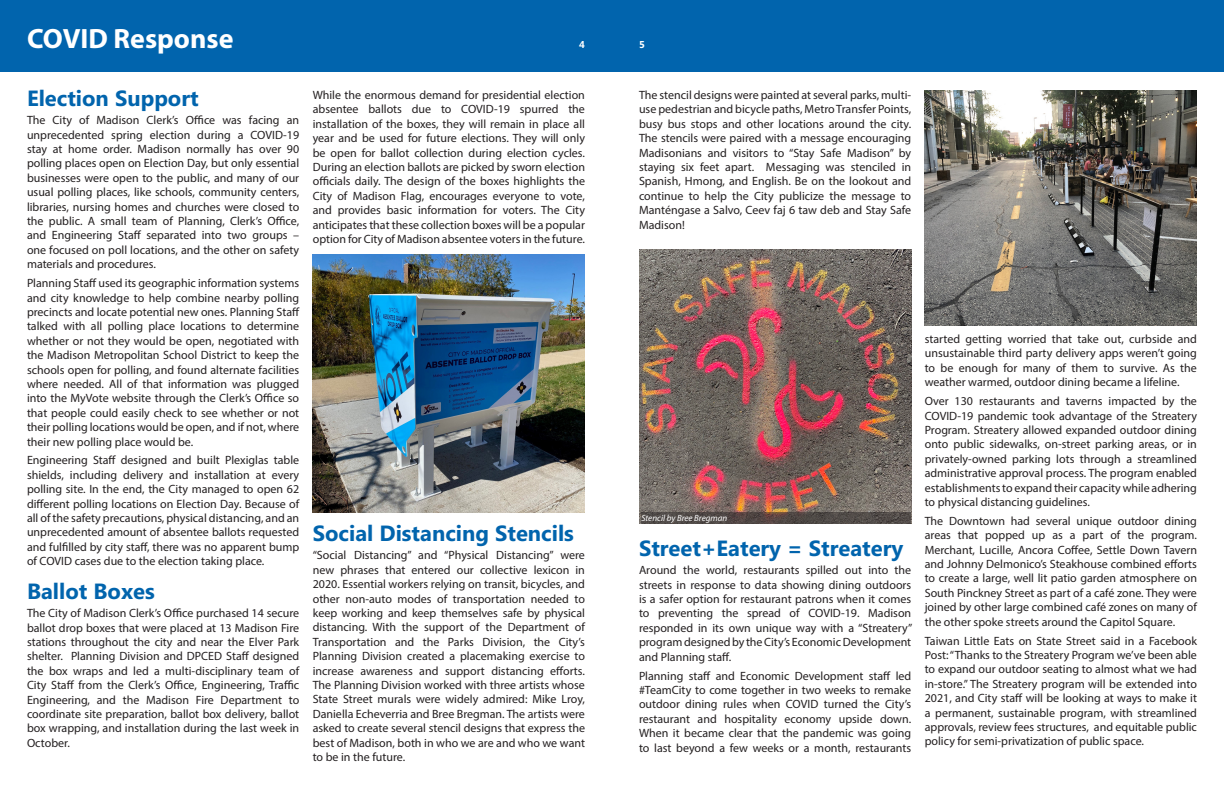
<style>
.page{position:relative;width:1224px;height:792px;background:#fff}
.page>*{position:absolute;margin:0;border:0;box-sizing:border-box;transform-origin:0 0}
.Header_1{font:700 28px "Myriad Pro";color:#fff}
.t1{font:700 22px "Microsoft Phags Pa";color:#0164ad}
.Body_Text{font:12px/14.4px "Myriad Pro";color:#231f20;text-align:justify}
.t2{font:700 10px "Microsoft Phags Pa";color:#fff}
.Body_Text-2{font:italic 9px "Myriad Pro";color:#fff}
</style>
<div class="page">
<div style="left:0;top:0;width:1224px;height:72px;background:#0164ad"></div>
<img style="left:313px;top:254px;width:272px;height:258px">
<img style="left:639px;top:249px;width:272px;height:275px">
<img style="left:925px;top:90px;width:272px;height:235px">
<svg style="left:641px;top:512px;width:270px;height:12px;fill:#514946"></svg>
<p class="Header_1" style="left:27px;top:20px;width:208px">COVID Response</p>
<p class="t2" style="left:579px;top:38px;width:7px">4</p>
<p class="t2" style="left:639px;top:38px;width:7px">5</p>
<p class="t1" style="left:27px;top:83px;width:173px">Election Support</p>
<p class="Body_Text" style="left:27px;top:113px;width:274px">The City of Madison Clerk’s Office was facing an unprecedented spring election during a COVID-19 stay at home order. Madison normally has over 90 polling places open on Election Day, but only essential businesses were open to the public, and many of our usual polling places, like schools, community centers, libraries, nursing homes and churches were closed to the public. A small team of Planning, Clerk’s Office, and Engineering Staff separated into two groups – one focused on poll locations, and the other on safety materials and procedures.</p>
<p class="Body_Text" style="left:27px;top:276px;width:274px">Planning Staff used its geographic information systems and city knowledge to help combine nearby polling precincts and locate potential new ones. Planning Staff talked with all polling place locations to determine whether or not they would be open, negotiated with the Madison Metropolitan School District to keep the schools open for polling, and found alternate facilities where needed. All of that information was plugged into the MyVote website through the Clerk’s Office so that people could easily check to see whether or not their polling locations would be open, and if not, where their new polling place would be.</p>
<p class="Body_Text" style="left:27px;top:453px;width:274px">Engineering Staff designed and built Plexiglas table shields, including delivery and installation at every polling site. In the end, the City managed to open 62 different polling locations on Election Day. Because of all of the safety precautions, physical distancing, and an unprecedented amount of absentee ballots requested and fulfilled by city staff, there was no apparent bump of COVID cases due to the election taking place.</p>
<p class="t1" style="left:27px;top:576px;width:129px">Ballot Boxes</p>
<p class="Body_Text" style="left:27px;top:606px;width:274px">The City of Madison Clerk’s Office purchased 14 secure ballot drop boxes that were placed at 13 Madison Fire stations throughout the city and near the Elver Park shelter. Planning Division and DPCED Staff designed the box wraps and led a multi-disciplinary team of City Staff from the Clerk’s Office, Engineering, Traffic Engineering, and the Madison Fire Department to coordinate site preparation, ballot box delivery, ballot box wrapping, and installation during the last week in October.</p>
<p class="Body_Text" style="left:313px;top:88px;width:274px">While the enormous demand for presidential election absentee ballots due to COVID-19 spurred the installation of the boxes, they will remain in place all year and be used for future elections. They will only be open for ballot collection during election cycles.<br>During an election ballots are picked by sworn election officials daily. The design of the boxes highlights the City of Madison Flag, encourages everyone to vote, and provides basic information for voters. The City anticipates that these collection boxes will be a popular option for City of Madison absentee voters in the future.</p>
<p class="t1" style="left:313px;top:518px;width:263px">Social Distancing Stencils</p>
<p class="Body_Text" style="left:313px;top:548px;width:274px">“Social Distancing” and “Physical Distancing” were new phrases that entered our collective lexicon in 2020. Essential workers relying on transit, bicycles, and other non-auto modes of transportation needed to keep working and keep themselves safe by physical distancing. With the support of the Department of Transportation and the Parks Division, the City’s Planning Division created a placemaking exercise to increase awareness and support distancing efforts.<br>The Planning Division worked with three artists whose State Street murals were widely admired: Mike Lroy, Daniella Echeverria and Bree Bregman. The artists were asked to create several stencil designs that express the best of Madison, both in who we are and who we want to be in the future.</p>
<p class="Body_Text" style="left:639px;top:88px;width:274px">The stencil designs were painted at several parks, multi&shy;use pedestrian and bicycle paths, Metro Transfer Points, busy bus stops and other locations around the city.<br>The stencils were paired with a message encouraging Madisonians and visitors to “Stay Safe Madison” by staying six feet apart. Messaging was stenciled in Spanish, Hmong, and English. Be on the lookout and continue to help the City publicize the message to Manténgase a Salvo, Ceev faj 6 taw deb and Stay Safe Madison!</p>
<p class="Body_Text-2" style="left:641px;top:513px;width:88px">Stencil by Bree Bregman</p>
<p class="t1" style="left:639px;top:533px;width:266px">Street+Eatery = Streatery</p>
<p class="Body_Text" style="left:639px;top:563px;width:275px">Around the world, restaurants spilled out into the streets in response to data showing dining outdoors is a safer option for restaurant patrons when it comes to preventing the spread of COVID-19. Madison responded in its own unique way with a “Streatery” program designed by the City’s Economic Development and Planning staff.</p>
<p class="Body_Text" style="left:639px;top:668px;width:274px">Planning staff and Economic Development staff led #TeamCity to come together in two weeks to remake outdoor dining rules when COVID turned the City’s restaurant and hospitality economy upside down.<br>When it became clear that the pandemic was going to last beyond a few weeks or a month, restaurants</p>
<p class="Body_Text" style="left:925px;top:332px;width:274px">started getting worried that take out, curbside and unsustainable third party delivery apps weren’t going to be enough for many of them to survive. As the weather warmed, outdoor dining became a lifeline.</p>
<p class="Body_Text" style="left:925px;top:394px;width:274px">Over 130 restaurants and taverns impacted by the COVID-19 pandemic took advantage of the Streatery Program. Streatery allowed expanded outdoor dining onto public sidewalks, on-street parking areas, or in privately-owned parking lots through a streamlined administrative approval process. The program enabled establishments to expand their capacity while adhering to physical distancing guidelines.</p>
<p class="Body_Text" style="left:925px;top:513px;width:274px">The Downtown had several unique outdoor dining areas that popped up as a part of the program.<br>Merchant, Lucille, Ancora Coffee, Settle Down Tavern and Johnny Delmonico’s Steakhouse combined efforts to create a large, well lit patio garden atmosphere on South Pinckney Street as part of a café zone. They were joined by other large combined café zones on many of the other spoke streets around the Capitol Square.</p>
<p class="Body_Text" style="left:925px;top:633px;width:274px">Taiwan Little Eats on State Street said in a Facebook Post: “Thanks to the Streatery Program we’ve been able to expand our outdoor seating to almost what we had in-store.” The Streatery program will be extended into 2021, and City staff will be looking at ways to make it a permanent, sustainable program, with streamlined approvals, review fees structures, and equitable public policy for semi-privatization of public space.</p>
</div>
